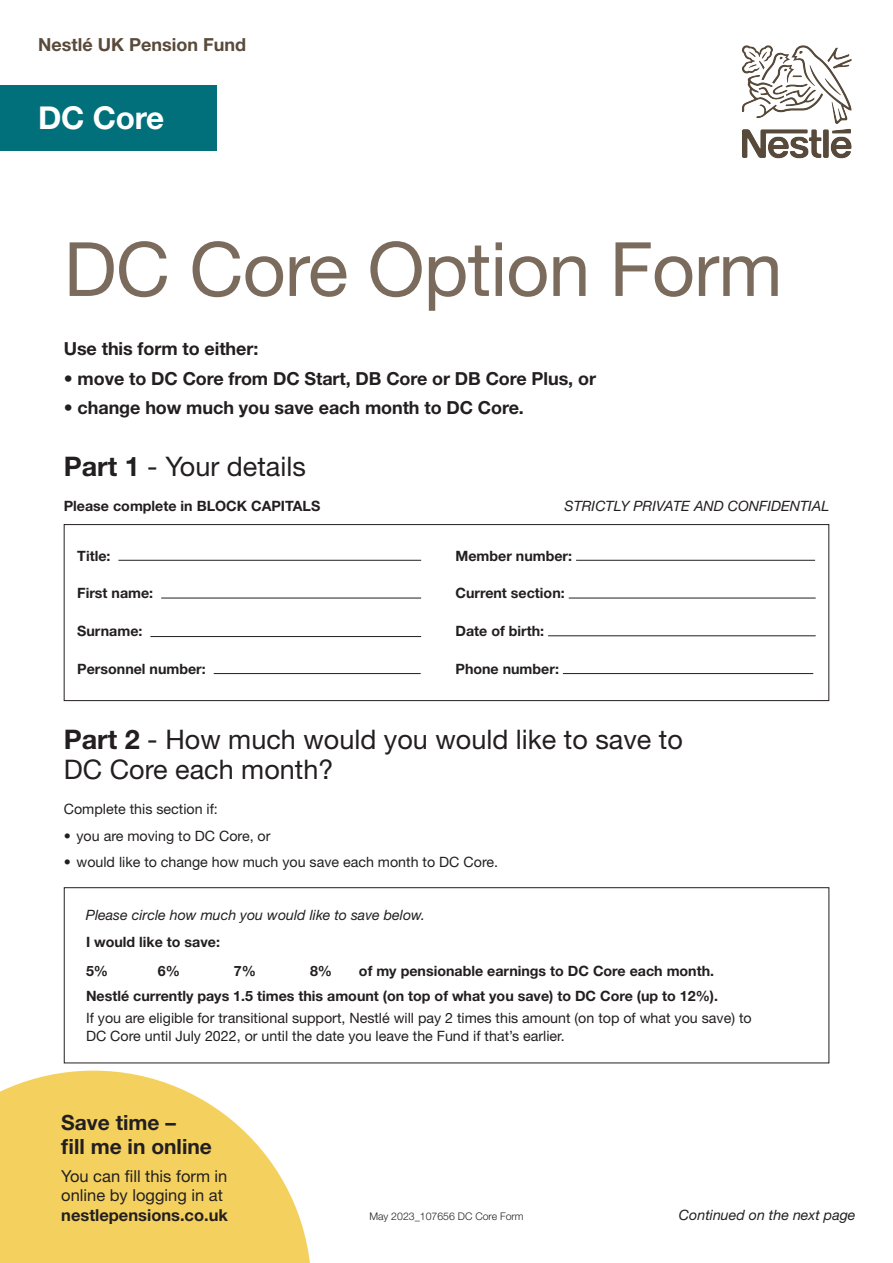
<style>
.page{position:relative;width:893px;height:1263px;background:#fff}
.page>*{position:absolute;margin:0;border:0;box-sizing:border-box;transform-origin:0 0}
._55pt_text{font:75px "Helvetica Neue LT Std";letter-spacing:-.01em;color:#7a6b5c}
.Body_Copy{font:700 31.5px "Helvetica Neue LT Std";letter-spacing:-.01em;color:#fff}
.t1{font:27px/30px "Helvetica Neue LT Std";color:#231f20}
.t2{font:700 21px/24px "Helvetica Neue LT Std";color:#231f20}
.t3{font:700 18px "Helvetica Neue LT Std";letter-spacing:-.005em;color:#231f20}
.t4{font:700 18px "Helvetica Neue LT Std";color:#594a3a}
.t5{font:16.5px/19.5px "Helvetica Neue LT Std";color:#231f20}
.t6{font:700 14.25px "Helvetica Neue LT Std";color:#231f20}
.t7{font:14.25px/18px "Helvetica Neue LT Std";color:#231f20}
.t8{font:italic 14.25px "Helvetica Neue LT Std";color:#231f20}
.t9{font:300 10.5px "Helvetica Neue LT Std";color:#231f20}
.s1{font-weight:700}
</style>
<div class="page">
<div style="left:0;top:85px;width:217px;height:65px;background:#01707a"></div>
<div style="left:64px;top:887px;width:765px;height:176px;border:1px solid #231f20"></div>
<img style="left:742px;top:45px;width:110px;height:114px">
<svg style="left:0;top:1070px;width:310px;height:193px;fill:#f4d15f"></svg>
<hr style="left:118px;top:560px;width:303px;height:1px;background:#231f20">
<hr style="left:161px;top:598px;width:260px;height:1px;background:#231f20">
<hr style="left:150px;top:636px;width:271px;height:1px;background:#231f20">
<hr style="left:214px;top:673px;width:207px;height:1px;background:#231f20">
<hr style="left:576px;top:560px;width:239px;height:1px;background:#231f20">
<hr style="left:569px;top:598px;width:247px;height:1px;background:#231f20">
<hr style="left:548px;top:635px;width:268px;height:1px;background:#231f20">
<hr style="left:563px;top:673px;width:250px;height:1px;background:#231f20">
<div style="left:64px;top:524px;width:765px;height:177px;border:1px solid #231f20"></div>
<p class="t4" style="left:38px;top:34px;width:210px">Nestlé UK Pension Fund</p>
<p class="Body_Copy" style="left:38px;top:98px;width:127px">DC Core</p>
<p class="_55pt_text" style="left:64px;top:225px;width:720px">DC Core Option Form</p>
<p class="t3" style="left:64px;top:338px;width:196px">Use this form to either:</p>
<p class="t3" style="left:64px;top:367px;width:534px">• move to DC Core from DC Start, DB Core or DB Core Plus, or</p>
<p class="t3" style="left:64px;top:397px;width:462px">• change how much you save each month to DC Core.</p>
<p class="t1" style="left:64px;top:451px;width:244px"><span class="s1">Part 1</span> - Your details</p>
<p class="t6" style="left:64px;top:497px;width:258px">Please complete in BLOCK CAPITALS</p>
<p class="t8" style="left:564px;top:497px;width:266px">STRICTLY PRIVATE AND CONFIDENTIAL</p>
<p class="t6" style="left:77px;top:547px;width:35px">Title:</p>
<p class="t6" style="left:77px;top:584px;width:77px">First name:</p>
<p class="t6" style="left:77px;top:622px;width:67px">Surname:</p>
<p class="t6" style="left:77px;top:660px;width:130px">Personnel number:</p>
<p class="t6" style="left:455px;top:547px;width:118px">Member number:</p>
<p class="t6" style="left:455px;top:584px;width:111px">Current section:</p>
<p class="t6" style="left:455px;top:622px;width:90px">Date of birth:</p>
<p class="t6" style="left:455px;top:660px;width:105px">Phone number:</p>
<p class="t1" style="left:64px;top:724px;width:621px"><span class="s1">Part 2</span> - How much would you would like to save to<br>DC Core each month?</p>
<p class="t7" style="left:64px;top:800px;width:156px">Complete this section if:</p>
<p class="t7" style="left:64px;top:826px;width:208px">• you are moving to DC Core, or</p>
<p class="t7" style="left:64px;top:853px;width:436px">• would like to change how much you save each month to DC Core.</p>
<p class="t8" style="left:86px;top:906px;width:341px">Please circle how much you would like to save below.</p>
<p class="t6" style="left:86px;top:933px;width:136px">I would like to save:</p>
<p class="t6" style="left:86px;top:962px;width:24px">5%</p>
<p class="t6" style="left:158px;top:962px;width:24px">6%</p>
<p class="t6" style="left:234px;top:962px;width:24px">7%</p>
<p class="t6" style="left:310px;top:962px;width:24px">8%</p>
<p class="t6" style="left:359px;top:962px;width:357px">of my pensionable earnings to DC Core each month.</p>
<p class="t6" style="left:86px;top:987px;width:634px">Nestlé currently pays 1.5 times this amount (on top of what you save) to DC Core (up to 12%).</p>
<p class="t7" style="left:86px;top:1008px;width:667px">If you are eligible for transitional support, Nestlé will pay 2 times this amount (on top of what you save) to<br>DC Core until July 2022, or until the date you leave the Fund if that’s earlier.</p>
<p class="t2" style="left:61px;top:1110px;width:152px">Save time –<br>fill me in online</p>
<p class="t5" style="left:61px;top:1166px;width:168px">You can fill this form in online by logging in at <span class="s1">nestlepensions.co.uk</span></p>
<p class="t9" style="left:369px;top:1210px;width:156px">May 2023_107656 DC Core Form</p>
<p class="t8" style="left:679px;top:1207px;width:178px">Continued on the next page</p>
</div>
